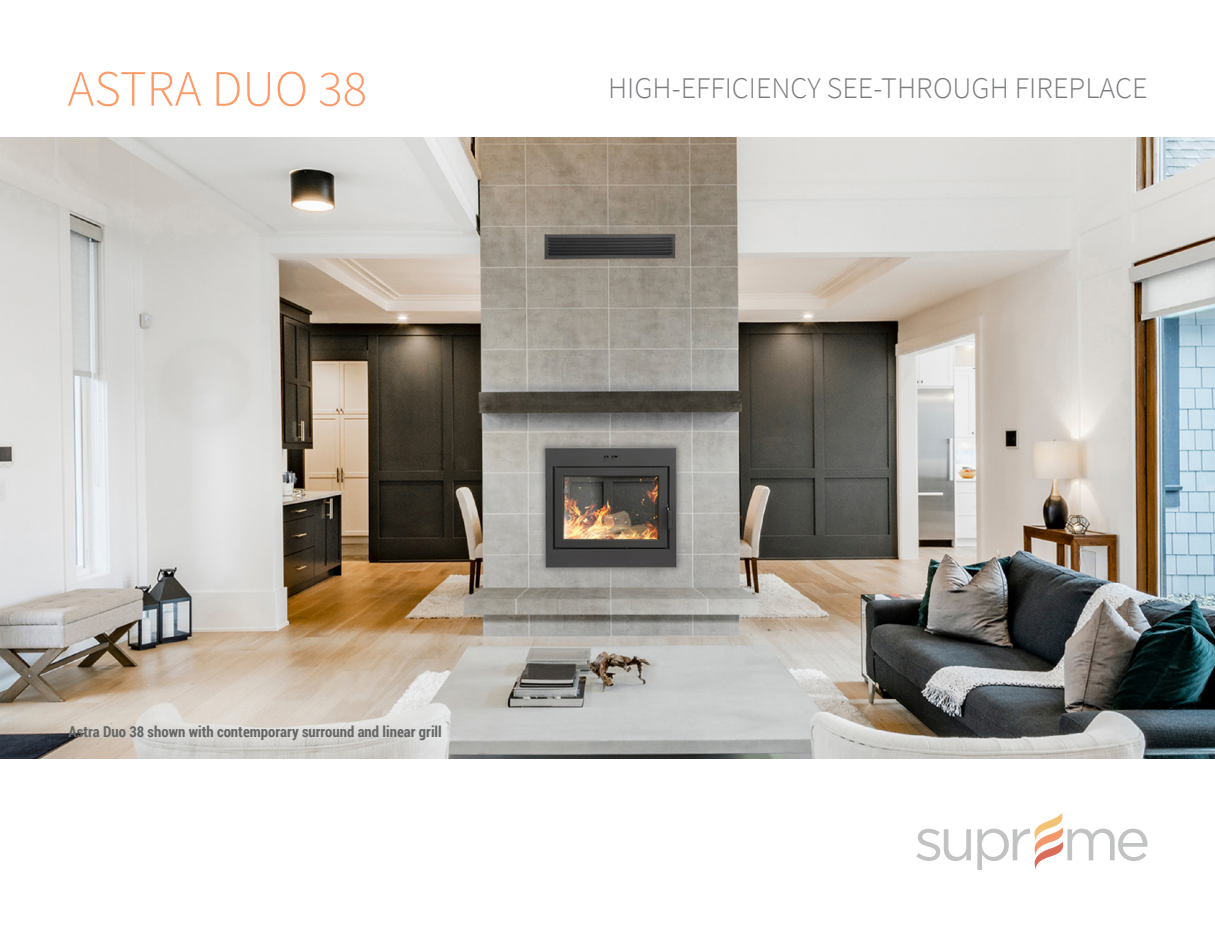
<style>
.page{position:relative;width:1215px;height:945px;background:#fff}
.page>*{position:absolute;margin:0;border:0;box-sizing:border-box;transform-origin:0 0}
.t1{font:300 51px "Source Sans Pro";color:#f96}
.t2{font:300 30px "Source Sans Pro";color:#7a7c7f}
.t3{font:700 15px "Roboto Condensed";color:#656666}
</style>
<div class="page">
<img style="left:0;top:138px;width:1215px;height:621px">
<svg style="left:916px;top:829px;width:55px;height:32px"></svg>
<svg style="left:977px;top:813px;width:170px;height:57px"></svg>
<p class="t1" style="left:68px;top:58px;width:301px">ASTRA DUO 38</p>
<p class="t2" style="left:608px;top:70px;width:541px">HIGH-EFFICIENCY SEE-THROUGH FIREPLACE</p>
<p class="t3" style="left:69px;top:721px;width:375px">Astra Duo 38 shown with contemporary surround and linear grill</p>
</div>
